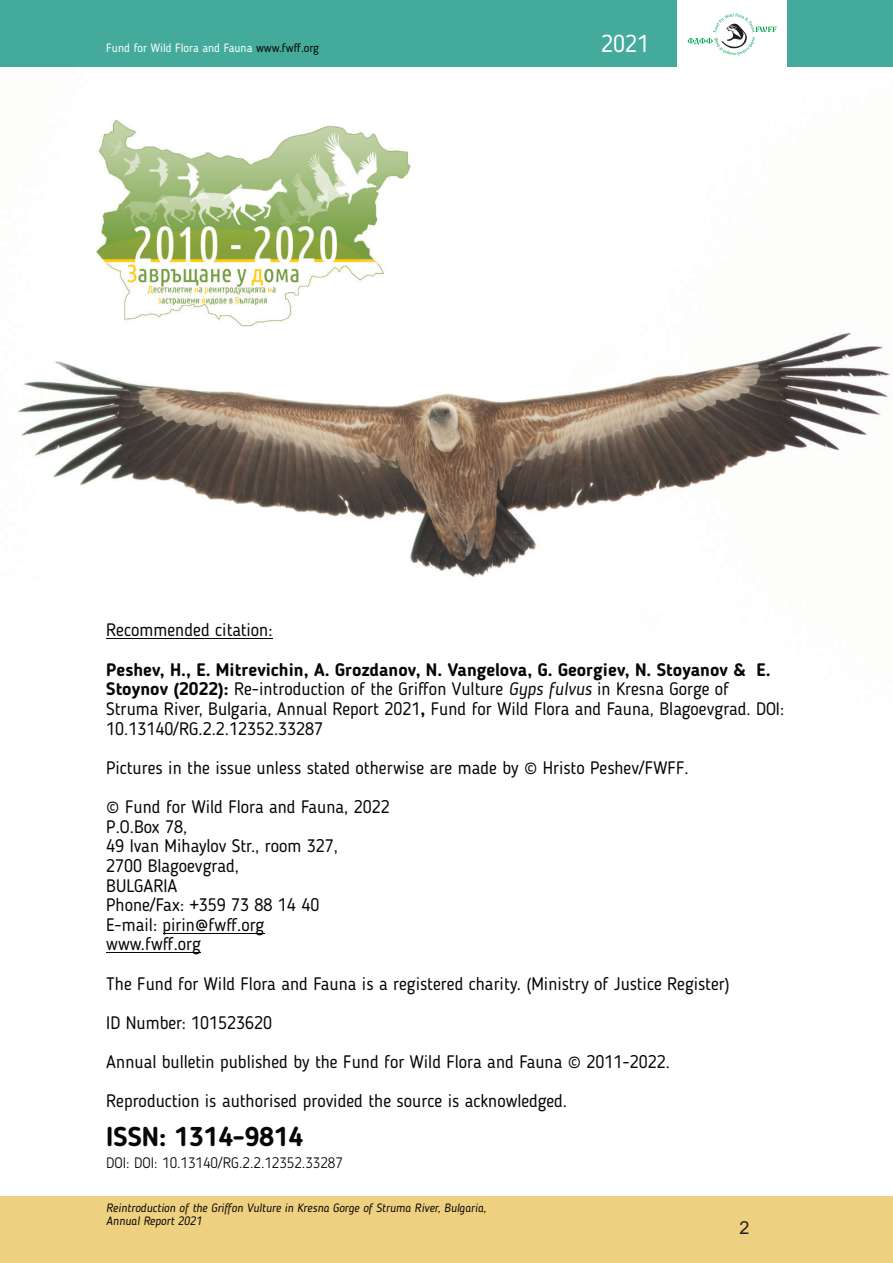
<style>
.page{position:relative;width:893px;height:1263px;background:#fff}
.page>*{position:absolute;margin:0;border:0;box-sizing:border-box;transform-origin:0 0}
.t1{font:700 27px "Blogger Sans";color:#080704}
.t2{font:24px "Blogger Sans";color:#fff}
.t3{font:18px/19.6px "Blogger Sans";color:#080704}
.t4{font:18px "Arial";color:#231f20}
.t5{font:300 15px "Blogger Sans";color:#080704}
.t6{font:italic 12px/13px "Blogger Sans";color:#080704}
.t7{font:12px "Blogger Sans";color:#fff}
.s1{color:#080704}
.s2{font-weight:700}
.s3{font-style:italic}
</style>
<div class="page">
<img style="left:17px;top:332px;width:873px;height:307px">
<div style="left:0;top:0;width:893px;height:67px;background:#44ab9c"></div>
<div style="left:0;top:1196px;width:893px;height:67px;background:#eed081"></div>
<div style="left:677px;top:0;width:110px;height:73px;background:#fff"></div>
<svg style="left:688px;top:13px;width:88px;height:42px"></svg>
<hr style="left:106px;top:639px;width:166px;height:1px;background:#080704">
<hr style="left:163px;top:933px;width:101px;height:1px;background:#080704">
<hr style="left:106px;top:953px;width:95px;height:1px;background:#080704">
<img style="left:69px;top:120px;width:360px;height:229px">
<p class="t7" style="left:106px;top:43px;width:214px">Fund for Wild Flora and Fauna <span class="s1">www.fwff.org</span></p>
<h2 class="t2" style="left:601px;top:34px;width:50px">2021</h2>
<p class="t3" style="left:106px;top:622px;width:168px">Recommended citation:</p>
<p class="t3" style="left:106px;top:661px;width:679px"><span class="s2">Peshev, H., E. Mitrevichin, А. Grozdanov, N. Vangelova, G. Georgiev, N. Stoyanov &amp; E.<br>Stoynov (2022):</span> Re-introduction of the Griffon Vulture <span class="s3">Gyps fulvus</span> in Kresna Gorge of Struma River, Bulgaria, Annual Report 2021<span class="s2">,</span> Fund for Wild Flora and Fauna, Blagoevgrad. DOI:<br>10.13140/RG.2.2.12352.33287</p>
<p class="t3" style="left:106px;top:749px;width:584px;line-height:39.3px">Pictures in the issue unless stated otherwise are made by © Hristo Peshev/FWFF. © Fund for Wild Flora and Fauna, 2022</p>
<p class="t3" style="left:106px;top:818px;width:233px">P.O.Box 78,<br>49 Ivan Mihaylov Str., room 327,<br>2700 Blagoevgrad,<br>BULGARIA<br>Phone/Fax: +359 73 88 14 40<br>E-mail: pirin@fwff.org www.fwff.org</p>
<p class="t3" style="left:106px;top:965px;width:625px;line-height:39.3px">The Fund for Wild Flora and Fauna is a registered charity. (Ministry of Justice Register)<br>ID Number: 101523620<br>Annual bulletin published by the Fund for Wild Flora and Fauna © 2011-2022.<br>Reproduction is authorised provided the source is acknowledged.</p>
<h1 class="t1" style="left:106px;top:1125px;width:198px">ISSN: 1314-9814</h1>
<p class="t5" style="left:106px;top:1157px;width:238px">DOI: DOI: 10.13140/RG.2.2.12352.33287</p>
<p class="t6" style="left:106px;top:1202px;width:381px">Reintroduction of the Griffon Vulture in Kresna Gorge of Struma River, Bulgaria,<br>Annual Report 2021</p>
<p class="t4" style="left:739px;top:1221px;width:12px">2</p>
</div>
